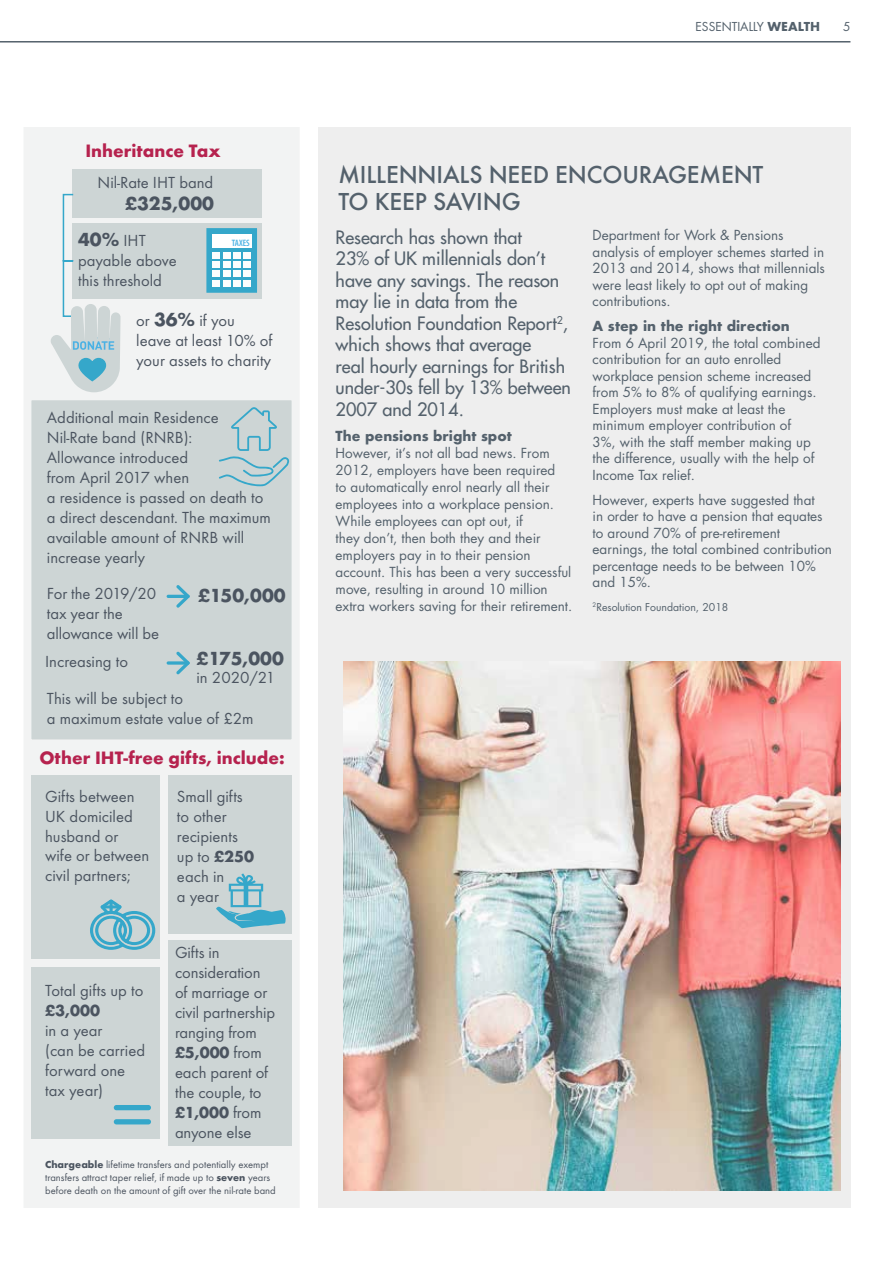
<style>
.page{position:relative;width:893px;height:1263px;background:#fff}
.page>*{position:absolute;margin:0;border:0;box-sizing:border-box;transform-origin:0 0}
.t1{font:500 25.5px/27px "Futura T";letter-spacing:-.005em;color:#54616c}
.t2{font:700 19.65px "Futura T";color:#37414e}
.t3{font:700 18.6px "Futura T";color:#ae0a3b}
.t4{font:18px/21.5px "Futura";color:#54616c}
.t5{font:16.65px/20px "Futura T";color:#37414e}
.t6{font:700 16.65px "Futura T";color:#37414e}
.t7{font:13.5px/16.5px "Futura";color:#54616c}
.t8{font:700 13.5px "Futura";color:#54616c}
.t9{font:12px "Futura";color:#54616c}
.t10{font:10.65px/12.8px "Futura T";color:#37414e}
.t11{font:10.5px "Futura";color:#54616c}
.s1{font-weight:400;font-size:16.65px}
.s2{font-weight:700;font-size:19.65px}
.s3{font-weight:700}
</style>
<div class="page">
<hr style="left:0;top:41px;width:850px;height:2px;background:#54616c">
<div style="left:24px;top:128px;width:275px;height:1080px;background:#f2f3f3"></div>
<div style="left:31px;top:399px;width:261px;height:341px;background:#c8d1d1"></div>
<div style="left:30px;top:399px;width:263px;height:342px;border:2px solid #f1f2f2"></div>
<hr style="left:167px;top:595px;width:23px;height:3px;background:#1f9ec4;border-radius:2px">
<svg style="left:176px;top:585px;width:14px;height:23px"></svg>
<svg style="left:167px;top:661px;width:23px;height:4px"></svg>
<svg style="left:176px;top:651px;width:14px;height:23px"></svg>
<div style="left:72px;top:169px;width:190px;height:49px;background:#c8d1d1"></div>
<div style="left:72px;top:223px;width:190px;height:76px;background:#c8d1d1"></div>
<svg style="left:51px;top:193px;width:70px;height:199px"></svg>
<svg style="left:219px;top:407px;width:70px;height:79px"></svg>
<div style="left:31px;top:775px;width:129px;height:184px;background:#c8d1d1"></div>
<div style="left:168px;top:775px;width:124px;height:159px;background:#c8d1d1"></div>
<div style="left:168px;top:940px;width:124px;height:205px;background:#c8d1d1"></div>
<svg style="left:90px;top:899px;width:66px;height:51px"></svg>
<svg style="left:216px;top:873px;width:70px;height:55px"></svg>
<div style="left:31px;top:967px;width:129px;height:172px;background:#c8d1d1"></div>
<div style="left:114px;top:1119px;width:37px;height:5px;background:#35a7ca;border-radius:3px"></div>
<div style="left:114px;top:1105px;width:37px;height:5px;background:#35a7ca;border-radius:3px"></div>
<div style="left:318px;top:128px;width:532px;height:1080px;background:#ededed"></div>
<img style="left:343px;top:661px;width:497px;height:529px">
<svg style="left:206px;top:228px;width:51px;height:65px;background:#8fcde0"></svg>
<h3 class="t3" style="left:85px;top:139px;width:137px">Inheritance Tax</h3>
<p class="t5" style="left:98px;top:172px;width:117px">Nil-Rate IHT band</p>
<h2 class="t2" style="left:125px;top:192px;width:90px">£325,000</h2>
<h2 class="t2" style="left:78px;top:228px;width:69px">40% <span class="s1">IHT</span></h2>
<p class="t5" style="left:78px;top:250px;width:100px">payable above this threshold</p>
<p class="t5" style="left:136px;top:310px;width:138px">or <span class="s2">36%</span> if you leave at least 10% of your assets to charity</p>
<p class="t5" style="left:47px;top:407px;width:225px">Additional main Residence<br>Nil-Rate band (RNRB):<br>Allowance introduced<br>from April 2017 when<br>a residence is passed on death to a direct descendant. The maximum available amount of RNRB will increase yearly</p>
<p class="t5" style="left:47px;top:583px;width:114px">For the 2019/20 tax year the allowance will be</p>
<h2 class="t2" style="left:198px;top:584px;width:89px">£150,000</h2>
<p class="t5" style="left:45px;top:651px;width:84px">Increasing to</p>
<h2 class="t2" style="left:197px;top:647px;width:89px">£175,000</h2>
<p class="t5" style="left:197px;top:667px;width:80px">in 2020/21</p>
<p class="t5" style="left:47px;top:688px;width:208px">This will be subject to<br>a maximum estate value of £2m</p>
<h3 class="t3" style="left:39px;top:747px;width:247px">Other IHT-free gifts, include:</h3>
<p class="t5" style="left:45px;top:787px;width:106px">Gifts between<br>UK domiciled husband or wife or between civil partners;</p>
<p class="t5" style="left:177px;top:787px;width:79px">Small gifts to other recipients up to <span class="s3">£250 </span>each in<br>a year</p>
<p class="t5" style="left:45px;top:980px;width:100px">Total gifts up to</p>
<p class="t6" style="left:45px;top:1001px;width:57px">£3,000</p>
<p class="t5" style="left:45px;top:1020px;width:102px">in a year<br>(can be carried forward one tax year)</p>
<p class="t5" style="left:175px;top:942px;width:102px">Gifts in consideration of marriage or civil partnership ranging from <span class="s3">£5,000</span> from each parent of the couple, to <span class="s3">£1,000</span> from anyone else</p>
<p class="t10" style="left:45px;top:1158px;width:232px"><span class="s3">Chargeable</span> lifetime transfers and potentially exempt transfers attract taper relief, if made up to <span class="s3">seven</span> years before death on the amount of gift over the nil-rate band</p>
<p class="t9" style="left:695px;top:18px;width:126px">ESSENTIALLY <span class="s3">WEALTH</span></p>
<p class="t9" style="left:843px;top:18px;width:9px">5</p>
<h1 class="t1" style="left:338px;top:160px;width:427px">MILLENNIALS NEED ENCOURAGEMENT<br>TO KEEP SAVING</h1>
<p class="t4" style="left:336px;top:226px;width:237px">Research has shown that<br>23% of UK millennials don’t have any savings. The reason may lie in data from the<br>Resolution Foundation Report<sup>2</sup>, which shows that average<br>real hourly earnings for British under-30s fell by 13% between<br>2007 and 2014.</p>
<p class="t8" style="left:336px;top:426px;width:178px">The pensions bright spot</p>
<p class="t7" style="left:336px;top:444px;width:238px;line-height:17px">However, it’s not all bad news. From 2012, employers have been required<br>to automatically enrol nearly all their employees into a workplace pension.<br>While employees can opt out, if<br>they don’t, then both they and their employers pay in to their pension account. This has been a very successful move, resulting in around 10 million extra workers saving for their retirement.</p>
<p class="t7" style="left:593px;top:227px;width:234px">Department for Work &amp; Pensions analysis of employer schemes started in<br>2013 and 2014, shows that millennials were least likely to opt out of making contributions.</p>
<p class="t8" style="left:593px;top:316px;width:199px">A step in the right direction</p>
<p class="t7" style="left:593px;top:334px;width:229px">From 6 April 2019, the total combined contribution for an auto enrolled workplace pension scheme increased from 5% to 8% of qualifying earnings.<br>Employers must make at least the minimum employer contribution of<br>3%, with the staff member making up the difference, usually with the help of Income Tax relief.</p>
<p class="t7" style="left:593px;top:491px;width:241px">However, experts have suggested that<br>in order to have a pension that equates to around 70% of pre-retirement earnings, the total combined contribution percentage needs to be between 10% and 15%.</p>
<p class="t11" style="left:593px;top:600px;width:137px"><sup>2</sup>Resolution Foundation, 2018</p>
</div>
